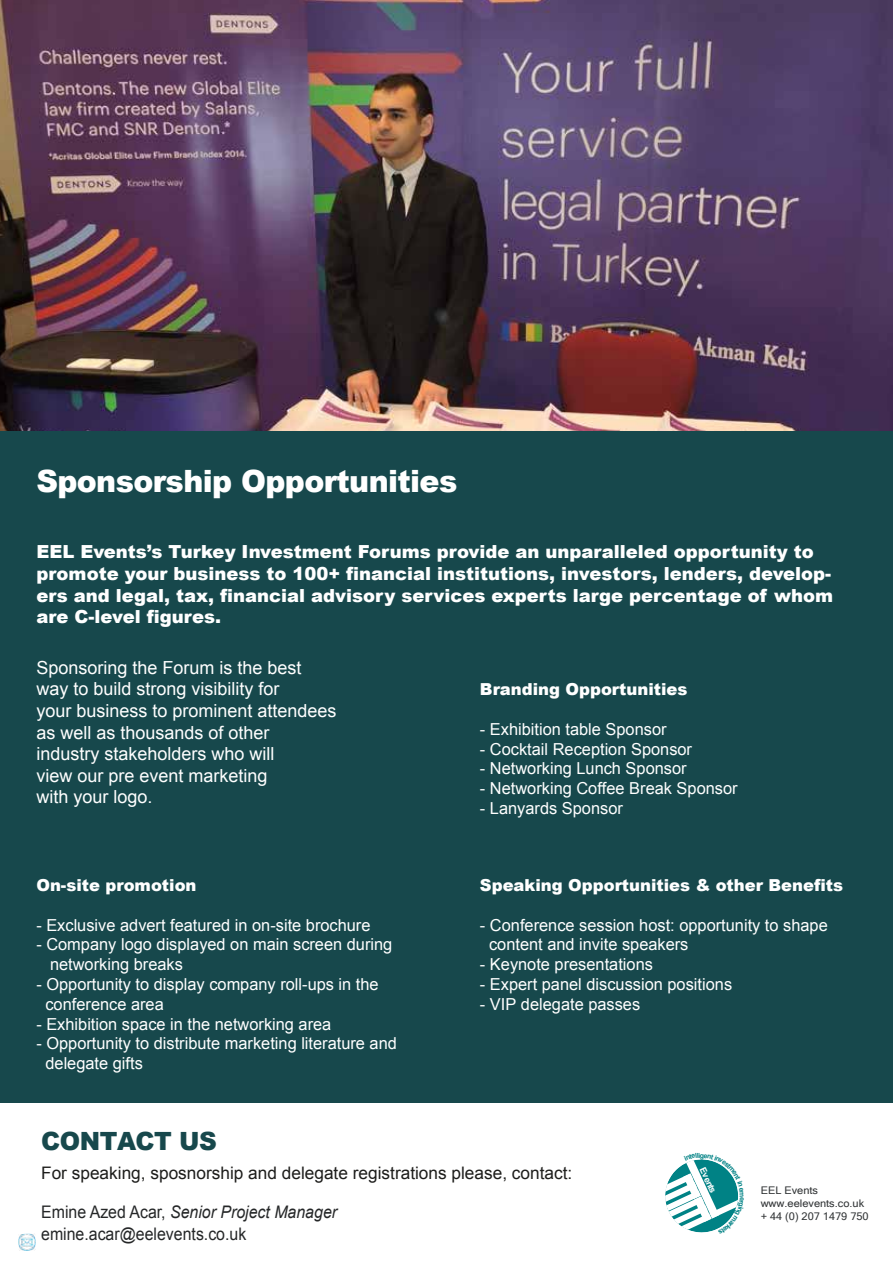
<style>
.page{position:relative;width:893px;height:1268px;background:#fff}
.page>*{position:absolute;margin:0;border:0;box-sizing:border-box;transform-origin:0 0}
.t1{font:900 30.75px "Arial";letter-spacing:-.02em;color:#fff}
.t2{font:900 25.05px "Arial";letter-spacing:-.02em;color:#17484c}
.t3{font:900 18px/21.6px "Arial";color:#fff}
.t4{font:18px/21.6px "Arial";color:#fff}
.t5{font:17.4px/22.5px "Arial";color:#252728;scale:.92 1}
.t6{font:17.25px "Arial";color:#1d1d1b}
.t7{font:16.5px/19.8px "Arial";color:#fff}
.t8{font:900 16.5px "Arial";color:#fff}
.t9{font:10.5px/12.9px "Microsoft Sans Serif";color:#303335;scale:1.05 1}
.t10{font:700 9px "Arial";color:#fff}
.t11{font:700 6.9px "Arial";color:#008285}
.s1{font-style:italic}
</style>
<div class="page">
<img style="left:0;top:0;width:893px;height:431px">
<div style="left:0;top:431px;width:893px;height:671px;background:#17484c"></div>
<img style="left:18px;top:1233px;width:18px;height:17px">
<svg style="left:665px;top:1159px;width:73px;height:74px"></svg>
<h1 class="t1" style="left:36px;top:459px;width:423px">Sponsorship Opportunities</h1>
<p class="t3" style="left:36px;top:540px;width:798px">EEL Events’s Turkey Investment Forums provide an unparalleled opportunity to promote your business to 100+ financial institutions, investors, lenders, develop&shy;ers and legal, tax, financial advisory services experts large percentage of whom are C-level figures.</p>
<p class="t4" style="left:36px;top:656px;width:302px">Sponsoring the Forum is the best way to build strong visibility for<br>your business to prominent attendees as well as thousands of other industry stakeholders who will<br>view our pre event marketing<br>with your logo.</p>
<p class="t8" style="left:480px;top:677px;width:209px">Branding Opportunities</p>
<p class="t7" style="left:480px;top:719px;width:188px">- Exhibition table Sponsor</p>
<p class="t7" style="left:480px;top:739px;width:214px">- Cocktail Reception Sponsor</p>
<p class="t7" style="left:480px;top:758px;width:208px">- Networking Lunch Sponsor</p>
<p class="t7" style="left:480px;top:778px;width:259px">- Networking Coffee Break Sponsor</p>
<p class="t7" style="left:480px;top:798px;width:144px">- Lanyards Sponsor</p>
<p class="t8" style="left:36px;top:872px;width:162px">On-site promotion</p>
<p class="t7" style="left:36px;top:914px;width:336px">- Exclusive advert featured in on-site brochure</p>
<p class="t7" style="left:50px;top:934px;width:344px;text-indent:-14px">- Company logo displayed on main screen during networking breaks</p>
<p class="t7" style="left:45px;top:974px;width:335px;text-indent:-9px">- Opportunity to display company roll-ups in the conference area</p>
<p class="t7" style="left:36px;top:1013px;width:297px">- Exhibition space in the networking area</p>
<p class="t7" style="left:45px;top:1033px;width:353px;text-indent:-9px">- Opportunity to distribute marketing literature and delegate gifts</p>
<h2 class="t2" style="left:41px;top:1122px;width:177px">CONTACT US</h2>
<p class="t8" style="left:480px;top:872px;width:365px">Speaking Opportunities &amp; other Benefits</p>
<p class="t7" style="left:489px;top:914px;width:340px;text-indent:-9px">- Conference session host: opportunity to shape content and invite speakers</p>
<p class="t7" style="left:480px;top:954px;width:175px">- Keynote presentations</p>
<p class="t7" style="left:480px;top:974px;width:254px">- Expert panel discussion positions</p>
<p class="t7" style="left:480px;top:994px;width:162px">- VIP delegate passes</p>
<p class="t6" style="left:41px;top:1160px;width:533px">For speaking, sposnorship and delegate registrations please, contact:</p>
<p class="t5" style="left:41px;top:1200px;width:323px">Emine Azed Acar, <span class="s1">Senior Project Manager </span>emine.acar@eelevents.co.uk</p>
<p class="t11" style="left:700px;top:1150px;width:6px">g</p>
<p class="t10" style="left:708px;top:1165px;width:28px;rotate:65deg">Events</p>
<p class="t9" style="left:761px;top:1183px;width:104px">EEL Events www.eelevents.co.uk + 44 (0) 207 1479 750</p>
</div>
